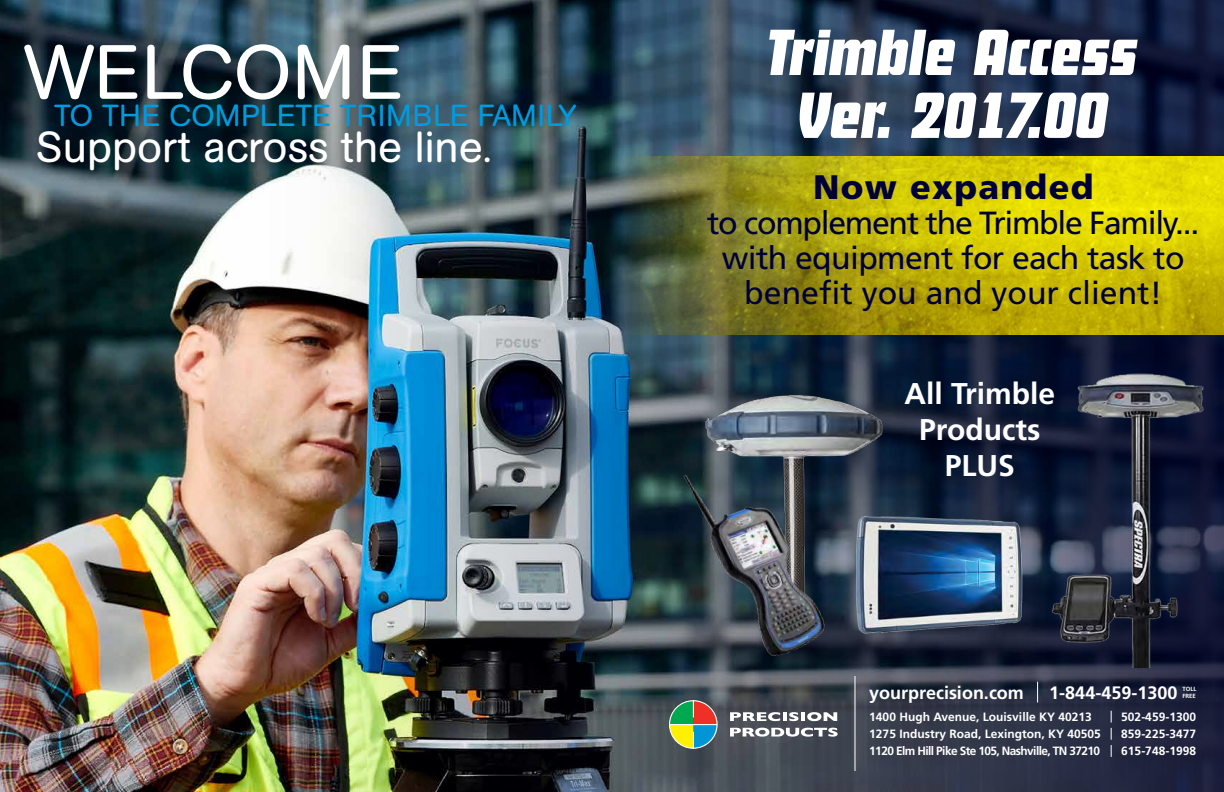
<style>
.page{position:relative;width:1224px;height:792px;background:#fff}
.page>*{position:absolute;margin:0;border:0;box-sizing:border-box;transform-origin:0 0}
.t1{font:76px "AG Book Rounded";color:#fff}
.t2{font:62.9px/62.9px "Futana Ital";color:#fff;text-align:center}
.t3{font:43px "AG Book Rounded";color:#fff}
.t4{font:900 34px "Frutiger";letter-spacing:.04em;color:#000038}
.t5{font:32px/35px "Frutiger";letter-spacing:-.02em;color:#000038;text-align:center}
.t6{font:30.2px "AG Book Rounded";color:#009bdd}
.t7{font:700 30px/36px "Frutiger";color:#fff;text-align:center}
.t8{font:700 18px "Frutiger";color:#fff}
.t9{font:700 12px "Frutiger";color:#fff}
.t10{font:700 12px "Frutiger";letter-spacing:-.05em;color:#fff}
.t11{font:700 6px/7.2px "Frutiger";color:#fff}
</style>
<div class="page">
<img style="left:0;top:0;width:226px;height:792px">
<img style="left:226px;top:0;width:998px;height:792px">
<img style="left:618px;top:156px;width:606px;height:179px">
<svg style="left:669px;top:700px;width:49px;height:49px;background:#7d9265"></svg>
<svg style="left:730px;top:712px;width:107px;height:9px"></svg>
<svg style="left:730px;top:728px;width:108px;height:9px"></svg>
<hr style="left:854px;top:676px;width:2px;height:95px;background:#fff">
<svg style="left:1037px;top:682px;width:1px;height:20px"></svg>
<svg style="left:1111px;top:711px;width:1px;height:46px"></svg>
<img style="left:869px;top:472px;width:165px;height:222px">
<img style="left:1034px;top:344px;width:185px;height:324px">
<img style="left:686px;top:379px;width:217px;height:254px">
<img style="left:633px;top:424px;width:236px;height:270px">
<h1 class="t1" style="left:24px;top:29px;width:380px">WELCOME</h1>
<h3 class="t6" style="left:54px;top:98px;width:524px">TO THE COMPLETE TRIMBLE FAMILY</h3>
<h3 class="t3" style="left:36px;top:122px;width:457px">Support across the line.</h3>
<h2 class="t2" style="left:765px;top:23px;width:372px">Trimble Access<br>Ver. 2017.00</h2>
<h3 class="t4" style="left:813px;top:167px;width:282px">Now expanded</h3>
<h3 class="t5" style="left:707px;top:206px;width:494px">to complement the Trimble Family... with equipment for each task to benefit you and your client!</h3>
<h3 class="t7" style="left:905px;top:376px;width:152px">All Trimble<br>Products<br>PLUS</h3>
<h3 class="t8" style="left:869px;top:682px;width:156px">yourprecision.com</h3>
<h3 class="t8" style="left:1049px;top:682px;width:130px">1-844-459-1300</h3>
<p class="t9" style="left:869px;top:710px;width:224px">1400 Hugh Avenue, Louisville KY 40213</p>
<p class="t9" style="left:1121px;top:710px;width:76px">502-459-1300</p>
<p class="t9" style="left:869px;top:727px;width:233px">1275 Industry Road, Lexington, KY 40505</p>
<p class="t9" style="left:1121px;top:727px;width:76px">859-225-3477</p>
<p class="t10" style="left:869px;top:744px;width:232px">1120 Elm Hill Pike Ste 105, Nashville, TN 37210</p>
<p class="t9" style="left:1121px;top:744px;width:76px">615-748-1998</p>
<p class="t11" style="left:1183px;top:685px;width:16px">TOLL<br>FREE</p>
</div>
